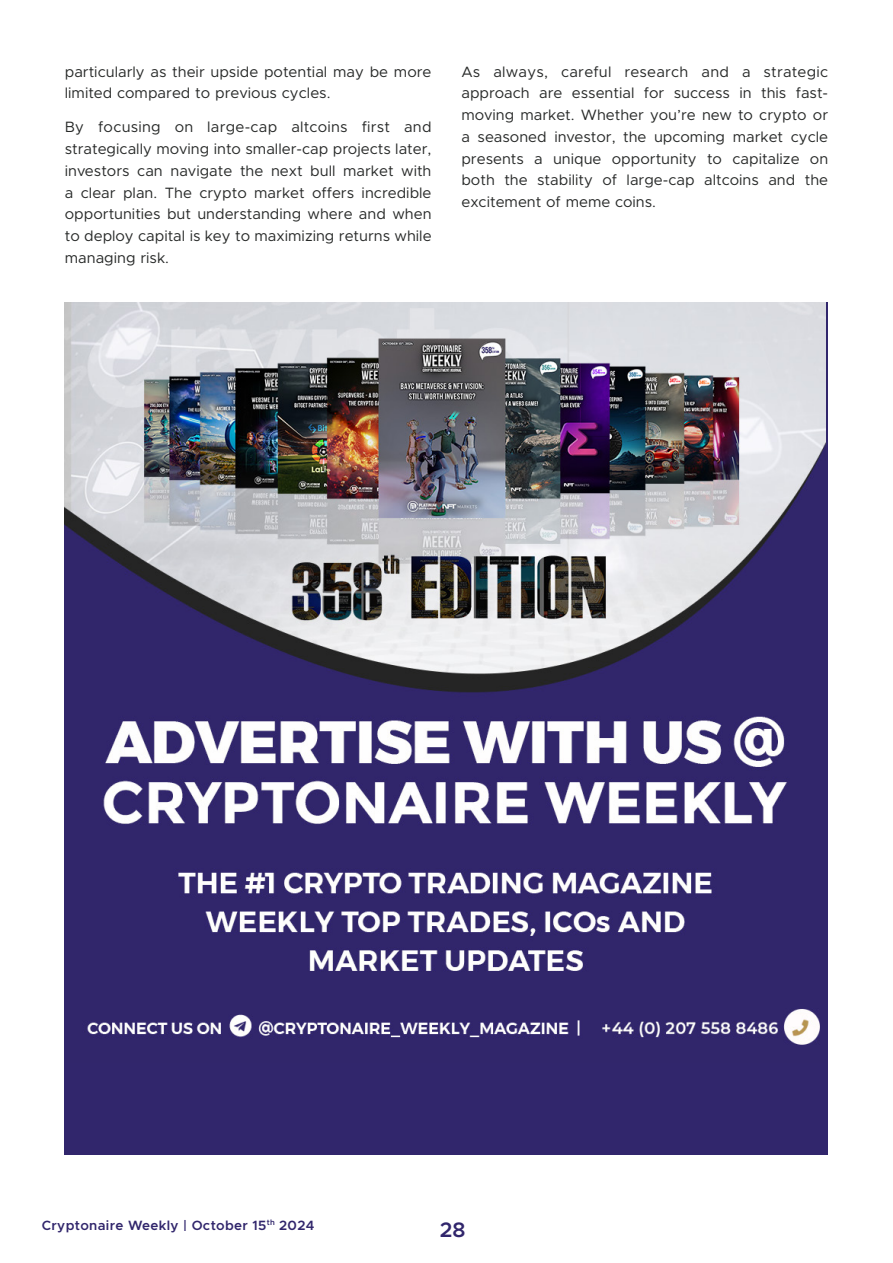
<style>
.page{position:relative;width:893px;height:1263px;background:#fff}
.page>*{position:absolute;margin:0;border:0;box-sizing:border-box;transform-origin:0 0}
.t1{font:600 21px "Metropolis";color:#31266c}
.Body_paragraph{font:15px/21.8px "Metropolis";color:#272928;text-align:justify}
.t2{font:600 13.5px "Metropolis";letter-spacing:.025em;color:#31266c}
</style>
<div class="page">
<div style="left:65px;top:302px;width:763px;height:853px;background:#31266c"></div>
<img style="left:65px;top:302px;width:761px;height:743px">
<p class="Body_paragraph" style="left:65px;top:61px;width:368px">particularly as their upside potential may be more limited compared to previous cycles.</p>
<p class="Body_paragraph" style="left:65px;top:116px;width:368px">By focusing on large-cap altcoins first and strategically moving into smaller-cap projects later, investors can navigate the next bull market with a clear plan. The crypto market offers incredible opportunities but understanding where and when to deploy capital is key to maximizing returns while managing risk.</p>
<p class="Body_paragraph" style="left:461px;top:61px;width:368px">As always, careful research and a strategic approach are essential for success in this fast&shy;moving market. Whether you’re new to crypto or a seasoned investor, the upcoming market cycle presents a unique opportunity to capitalize on both the stability of large-cap altcoins and the excitement of meme coins.</p>
<p class="t2" style="left:42px;top:1217px;width:274px">Cryptonaire Weekly | October 15<sup>th</sup> 2024</p>
<h1 class="t1" style="left:440px;top:1216px;width:27px">28</h1>
</div>
